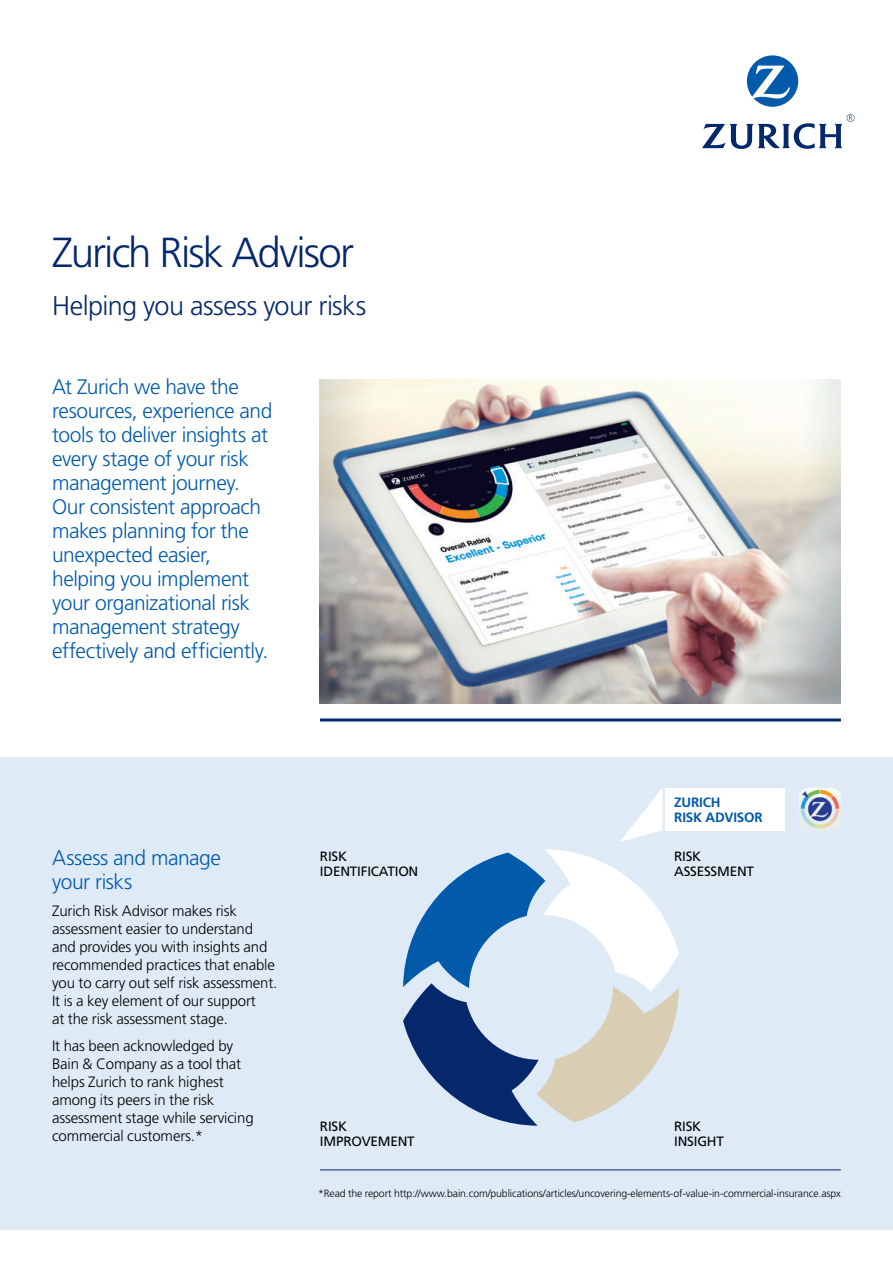
<style>
.page{position:relative;width:893px;height:1263px;background:#fff}
.page>*{position:absolute;margin:0;border:0;box-sizing:border-box;transform-origin:0 0}
.t1{font:300 42px "Frutiger LT Std";letter-spacing:-.045em;color:#04286b}
.t2{font:300 27px "Frutiger LT Std";letter-spacing:-.02em;color:#04286b}
.t3{font:300 21px/24px "Frutiger LT Std";letter-spacing:-.02em;color:#015aaa}
.t4{font:300 15px/18px "Frutiger LT Std";letter-spacing:-.01em;color:#000}
.t5{font:13.5px/15px "Frutiger LT Std";letter-spacing:-.015em;color:#000}
.t6{font:700 13.5px/15px "Frutiger LT Std";letter-spacing:-.015em;color:#015aaa}
.t7{font:300 10.5px "Frutiger LT Std";letter-spacing:-.01em;color:#000}
</style>
<div class="page">
<div style="left:0;top:757px;width:893px;height:473px;background:#deebf7"></div>
<img style="left:320px;top:379px;width:521px;height:324px">
<hr style="left:320px;top:718px;width:521px;height:3px;background:#04286b">
<svg style="left:403px;top:849px;width:276px;height:277px"></svg>
<hr style="left:320px;top:1169px;width:521px;height:1px;background:#04286b">
<div style="left:666px;top:788px;width:119px;height:42px;background:#fff"></div>
<svg style="left:620px;top:788px;width:43px;height:54px"></svg>
<img style="left:799px;top:788px;width:42px;height:42px">
<svg style="left:747px;top:55px;width:51px;height:52px"></svg>
<svg style="left:702px;top:114px;width:152px;height:35px"></svg>
<h1 class="t1" style="left:52px;top:229px;width:303px">Zurich Risk Advisor</h1>
<h2 class="t2" style="left:52px;top:290px;width:316px">Helping you assess your risks</h2>
<p class="t3" style="left:52px;top:375px;width:222px">At Zurich we have the resources, experience and tools to deliver insights at every stage of your risk management journey.<br>Our consistent approach makes planning for the unexpected easier, helping you implement your organizational risk management strategy effectively and efficiently.</p>
<h3 class="t3" style="left:52px;top:846px;width:170px">Assess and manage your risks</h3>
<p class="t4" style="left:52px;top:902px;width:227px">Zurich Risk Advisor makes risk assessment easier to understand and provides you with insights and recommended practices that enable you to carry out self risk assessment.<br>It is a key element of our support<br>at the risk assessment stage.</p>
<p class="t4" style="left:52px;top:1037px;width:203px">It has been acknowledged by<br>Bain &amp; Company as a tool that helps Zurich to rank highest among its peers in the risk assessment stage while servicing commercial customers.*</p>
<p class="t5" style="left:320px;top:849px;width:100px">RISK<br>IDENTIFICATION</p>
<p class="t6" style="left:674px;top:794px;width:90px">ZURICH<br>RISK ADVISOR</p>
<p class="t5" style="left:674px;top:849px;width:81px">RISK<br>ASSESSMENT</p>
<p class="t5" style="left:320px;top:1119px;width:96px">RISK<br>IMPROVEMENT</p>
<p class="t5" style="left:674px;top:1119px;width:51px">RISK<br>INSIGHT</p>
<p class="t7" style="left:318px;top:1187px;width:524px">*Read the report http://www.bain.com/publications/articles/uncovering-elements-of-value-in-commercial-insurance.aspx</p>
</div>
